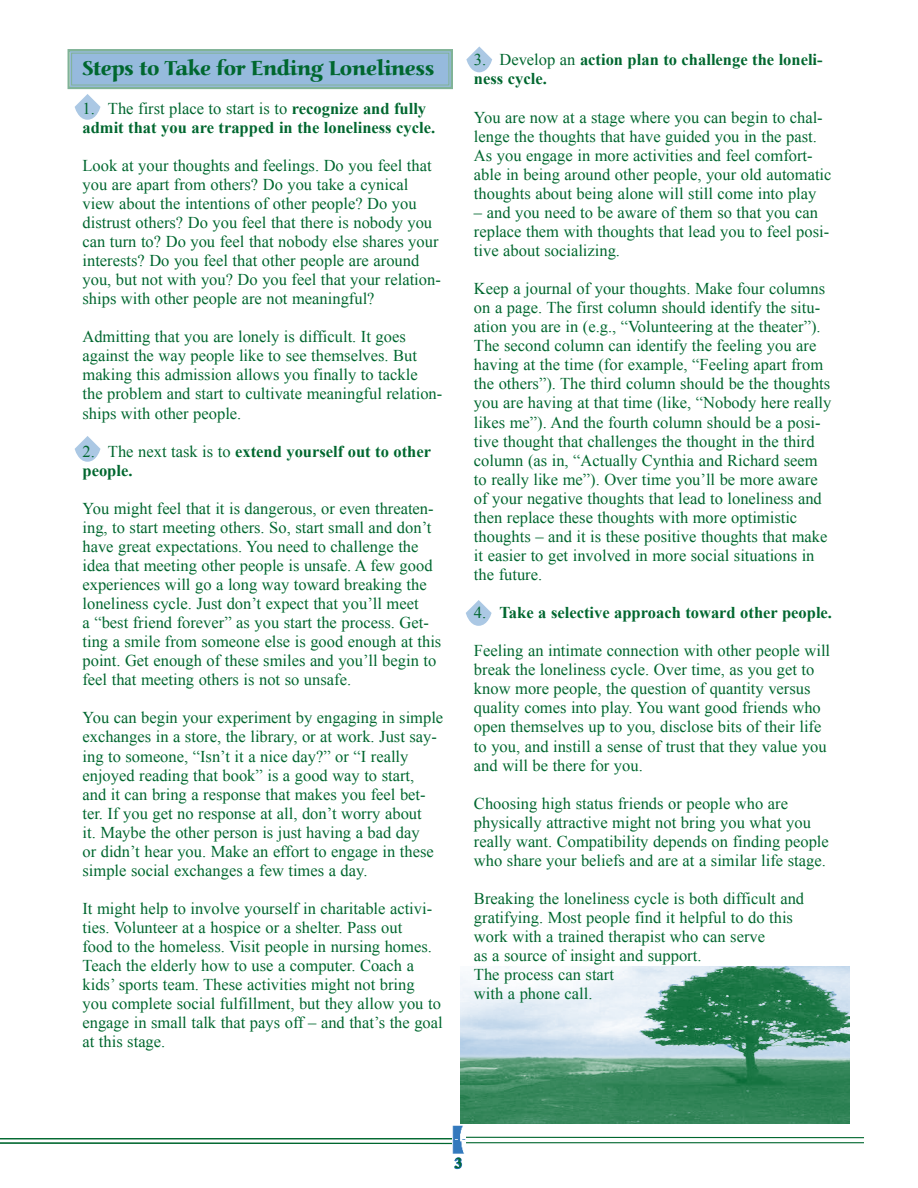
<style>
.page{position:relative;width:918px;height:1188px;background:#fff}
.page>*{position:absolute;margin:0;border:0;box-sizing:border-box;transform-origin:0 0}
.t1{font:21px "Aucoin Ext Bol";letter-spacing:-.01em;color:#00672f}
.t2{font:16.5px/19px "Times New Roman";color:#00672f}
.t3{font:700 16.5px/19px "Times New Roman";color:#00672f}
.t4{font:700 15px "Times New Roman";color:#00672f}
.s1{font-weight:400}
</style>
<div class="page">
<svg style="left:67px;top:49px;width:386px;height:71px"></svg>
<svg style="left:75px;top:436px;width:25px;height:26px"></svg>
<svg style="left:466px;top:46px;width:26px;height:26px"></svg>
<svg style="left:466px;top:600px;width:26px;height:26px"></svg>
<img style="left:461px;top:966px;width:389px;height:158px">
<svg style="left:454px;top:1157px;width:9px;height:13px"></svg>
<hr style="left:0;top:1138px;width:454px;height:1px;background:#00672f">
<svg style="left:0;top:1142px;width:452px;height:3px"></svg>
<hr style="left:459px;top:1137px;width:405px;height:1px;background:#00672f">
<hr style="left:459px;top:1142px;width:405px;height:1px;background:#00672f">
<img style="left:452px;top:1126px;width:14px;height:27px">
<p class="t1" style="left:82px;top:56px;width:354px">Steps to Take for Ending Loneliness</p>
<p class="t3" style="left:82px;top:98px;width:354px"><span class="s1">1. The first place to start is to</span> recognize and fully admit that you are trapped in the loneliness cycle.</p>
<p class="t2" style="left:82px;top:155px;width:360px">Look at your thoughts and feelings. Do you feel that you are apart from others? Do you take a cynical view about the intentions of other people? Do you distrust others? Do you feel that there is nobody you can turn to? Do you feel that nobody else shares your interests? Do you feel that other people are around you, but not with you? Do you feel that your relation&shy;ships with other people are not meaningful?</p>
<p class="t2" style="left:82px;top:327px;width:361px">Admitting that you are lonely is difficult. It goes against the way people like to see themselves. But making this admission allows you finally to tackle<br>the problem and start to cultivate meaningful relation&shy;ships with other people.</p>
<p class="t3" style="left:82px;top:441px;width:350px"><span class="s1">2. The next task is to</span> extend yourself out to other people.</p>
<p class="t2" style="left:82px;top:498px;width:360px">You might feel that it is dangerous, or even threaten&shy;ing, to start meeting others. So, start small and don’t have great expectations. You need to challenge the idea that meeting other people is unsafe. A few good experiences will go a long way toward breaking the loneliness cycle. Just don’t expect that you’ll meet<br>a “best friend forever” as you start the process. Get&shy;ting a smile from someone else is good enough at this point. Get enough of these smiles and you’ll begin to feel that meeting others is not so unsafe.</p>
<p class="t2" style="left:82px;top:708px;width:362px">You can begin your experiment by engaging in simple exchanges in a store, the library, or at work. Just say&shy;ing to someone, “Isn’t it a nice day?” or “I really enjoyed reading that book” is a good way to start,<br>and it can bring a response that makes you feel bet&shy;ter. If you get no response at all, don’t worry about<br>it. Maybe the other person is just having a bad day<br>or didn’t hear you. Make an effort to engage in these simple social exchanges a few times a day.</p>
<p class="t2" style="left:82px;top:898px;width:362px">It might help to involve yourself in charitable activi&shy;ties. Volunteer at a hospice or a shelter. Pass out<br>food to the homeless. Visit people in nursing homes.<br>Teach the elderly how to use a computer. Coach a kids’ sports team. These activities might not bring you complete social fulfillment, but they allow you to engage in small talk that pays off – and that’s the goal at this stage.</p>
<p class="t3" style="left:474px;top:50px;width:350px"><span class="s1">3. Develop an</span> action plan to challenge the loneli&shy;ness cycle.</p>
<p class="t2" style="left:474px;top:107px;width:359px">You are now at a stage where you can begin to chal&shy;lenge the thoughts that have guided you in the past.<br>As you engage in more activities and feel comfort&shy;able in being around other people, your old automatic thoughts about being alone will still come into play</p>
<p class="t2" style="left:474px;top:202px;width:357px">– and you need to be aware of them so that you can replace them with thoughts that lead you to feel posi&shy;tive about socializing.</p>
<p class="t2" style="left:474px;top:279px;width:359px">Keep a journal of your thoughts. Make four columns on a page. The first column should identify the situ&shy;ation you are in (e.g., “Volunteering at the theater”).<br>The second column can identify the feeling you are having at the time (for example, “Feeling apart from the others”). The third column should be the thoughts you are having at that time (like, “Nobody here really likes me”). And the fourth column should be a posi&shy;tive thought that challenges the thought in the third column (as in, “Actually Cynthia and Richard seem to really like me”). Over time you’ll be more aware of your negative thoughts that lead to loneliness and then replace these thoughts with more optimistic thoughts – and it is these positive thoughts that make it easier to get involved in more social situations in the future.</p>
<p class="t3" style="left:474px;top:603px;width:360px"><span class="s1">4.</span> Take a selective approach toward other people.</p>
<p class="t2" style="left:474px;top:641px;width:358px">Feeling an intimate connection with other people will break the loneliness cycle. Over time, as you get to know more people, the question of quantity versus quality comes into play. You want good friends who open themselves up to you, disclose bits of their life to you, and instill a sense of trust that they value you and will be there for you.</p>
<p class="t2" style="left:474px;top:793px;width:356px">Choosing high status friends or people who are physically attractive might not bring you what you really want. Compatibility depends on finding people who share your beliefs and are at a similar life stage.</p>
<p class="t2" style="left:474px;top:888px;width:332px">Breaking the loneliness cycle is both difficult and gratifying. Most people find it helpful to do this work with a trained therapist who can serve<br>as a source of insight and support.<br>The process can start<br>with a phone call.</p>
<p class="t4" style="left:455px;top:1152px;width:9px">3</p>
</div>
